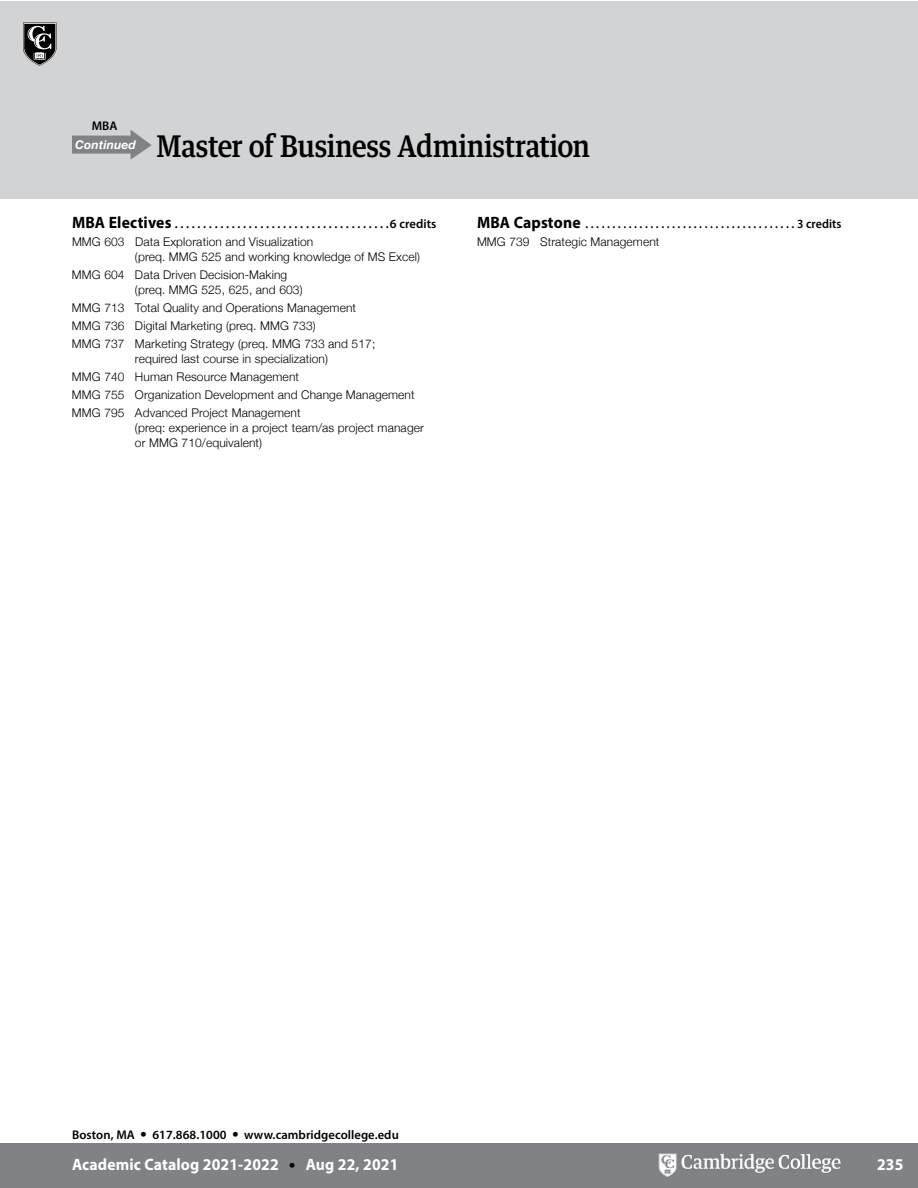
<style>
.page{position:relative;width:918px;height:1188px;background:#fff}
.page>*{position:absolute;margin:0;border:0;box-sizing:border-box;transform-origin:0 0}
.t1{font:500 30px "Guardian Text Egyp";letter-spacing:-.01em;color:#000;scale:.9 1}
.t2{font:700 16.5px "Myriad Pro";letter-spacing:.01em;color:#fff;scale:.95 1}
.t3{font:600 12.6px "Myriad Pro";letter-spacing:.005em;color:#000}
.t4{font:600 12.6px "Myriad Pro";letter-spacing:.005em;color:#000;scale:.95 1}
.t5{font:300 12px/18px "Helvetica Neue";letter-spacing:.01em;color:#000}
.t6{font:italic 700 12px "Helvetica Neue";letter-spacing:.01em;color:#fff}
.s1{font-weight:700;font-size:16.5px}
.s2{font-family:"Helvetica Neue";font-weight:300;font-size:13.5px}
.s3{font-family:"Helvetica Neue";font-weight:300;font-size:13.5px;color:#000}
</style>
<div class="page">
<div style="left:0;top:1143px;width:918px;height:45px;background:#808285"></div>
<img style="left:658px;top:1153px;width:183px;height:24px">
<hr style="left:0;top:0;width:1px;height:198px;background:#d1d3d4">
<div style="left:0;top:1px;width:918px;height:198px;background:#d1d3d4"></div>
<svg style="left:23px;top:23px;width:34px;height:43px"></svg>
<svg style="left:72px;top:130px;width:80px;height:30px"></svg>
<p class="t3" style="left:92px;top:117px;width:27px">MBA</p>
<p class="t6" style="left:75px;top:135px;width:62px">Continued</p>
<h1 class="t1" style="left:156px;top:121px;width:483px">Master of Business Administration</h1>
<p class="t3" style="left:72px;top:216px;width:107px"><span class="s1">MBA Electives</span> ......................................</p>
<p class="t3" style="left:390px;top:216px;width:48px">6 credits</p>
<p class="t5" style="left:135px;top:234px;width:286px;line-height:15px;text-indent:-63px">MMG 603 Data Exploration and Visualization<br>(preq. MMG 525 and working knowledge of MS Excel)</p>
<p class="t5" style="left:135px;top:267px;width:169px;line-height:15px;text-indent:-63px">MMG 604 Data Driven Decision-Making (preq. MMG 525, 625, and 603)</p>
<p class="t5" style="left:72px;top:298px;width:305px">MMG 713 Total Quality and Operations Management<br>MMG 736 Digital Marketing (preq. MMG 733)<br>MMG 737 Marketing Strategy (preq. MMG 733 and 517;</p>
<p class="t5" style="left:72px;top:349px;width:344px;text-indent:63px">required last course in specialization)<br>MMG 740 Human Resource Management<br>MMG 755 Organization Development and Change Management MMG 795 Advanced Project Management</p>
<p class="t5" style="left:135px;top:420px;width:290px;line-height:15px">(preq: experience in a project team/as project manager or MMG 710/equivalent)</p>
<p class="t4" style="left:477px;top:216px;width:116px"><span class="s1">MBA Capstone</span> .......................................</p>
<p class="t4" style="left:797px;top:216px;width:48px">3 credits</p>
<p class="t5" style="left:477px;top:232px;width:184px">MMG 739 Strategic Management</p>
<p class="t3" style="left:72px;top:1127px;width:328px">Boston, MA <span class="s2">•</span> 617.868.1000 <span class="s2">•</span> www.cambridgecollege.edu</p>
<h2 class="t2" style="left:72px;top:1154px;width:345px">Academic Catalog 2021-2022 <span class="s3">•</span> Aug 22, 2021</h2>
<h2 class="t2" style="left:877px;top:1154px;width:29px">235</h2>
</div>
